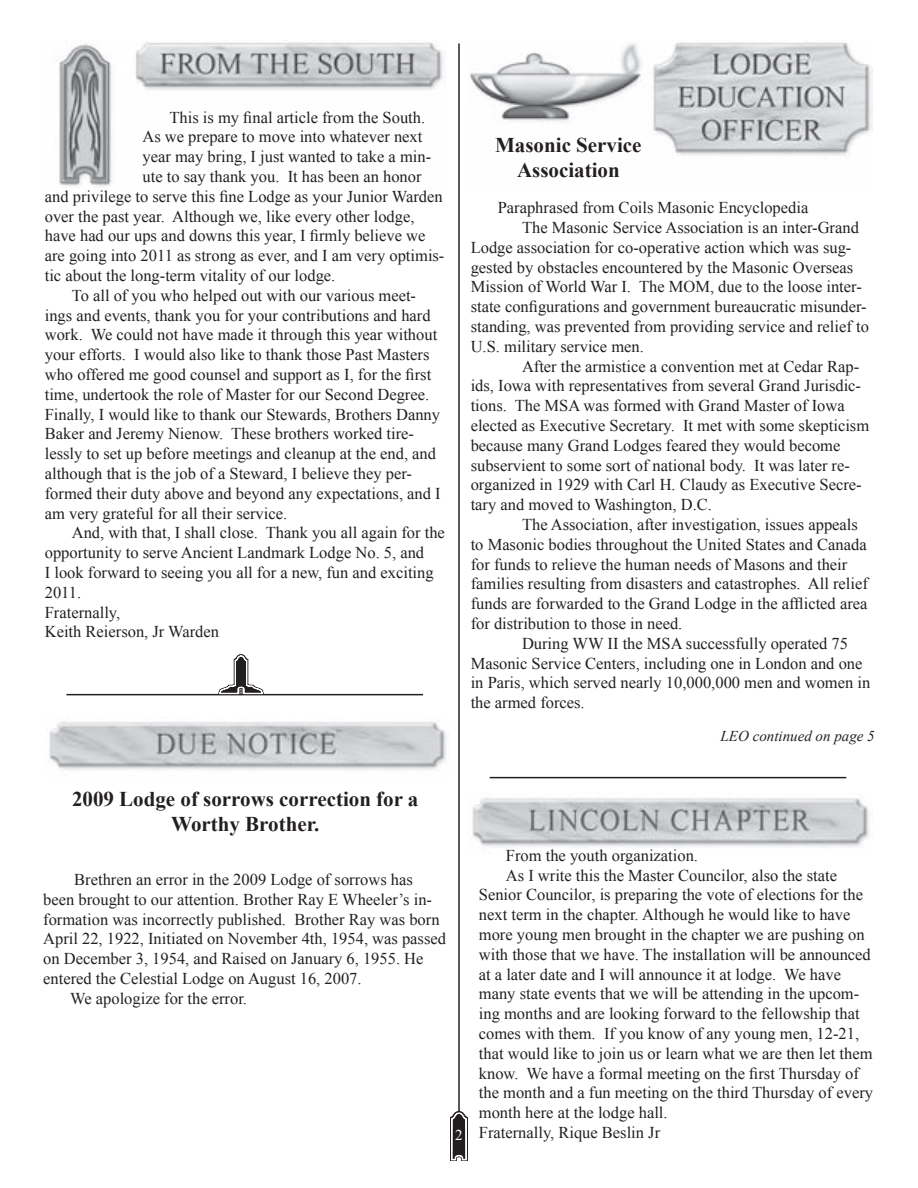
<style>
.page{position:relative;width:918px;height:1188px;background:#fff}
.page>*{position:absolute;margin:0;border:0;box-sizing:border-box;transform-origin:0 0}
.t1{font:700 21px/25.2px "Times New Roman";color:#231f20;text-align:center}
.t2{font:16.5px "Times New Roman";color:#231f20}
.t3{font:italic 15px "Times New Roman";color:#231f20}
.t4{font:15px "Times New Roman";color:#fff}
</style>
<div class="page">
<img style="left:469px;top:42px;width:404px;height:114px">
<img style="left:57px;top:42px;width:389px;height:145px">
<hr style="left:458px;top:44px;width:2px;height:1075px;background:#231f20">
<svg style="left:450px;top:1111px;width:18px;height:50px"></svg>
<hr style="left:66px;top:694px;width:357px;height:1px;background:#231f20">
<svg style="left:218px;top:654px;width:46px;height:41px"></svg>
<img style="left:49px;top:721px;width:398px;height:50px">
<hr style="left:490px;top:777px;width:356px;height:1px;background:#231f20">
<img style="left:472px;top:797px;width:398px;height:50px">
<p class="t2" style="left:170px;top:106px;width:257px">This is my final article from the South.</p>
<p class="t2" style="left:143px;top:126px;width:281px">As we prepare to move into whatever next</p>
<p class="t2" style="left:143px;top:146px;width:290px">year may bring, I just wanted to take a min-</p>
<p class="t2" style="left:143px;top:165px;width:281px">ute to say thank you. It has been an honor</p>
<p class="t2" style="left:45px;top:185px;width:399px">and privilege to serve this fine Lodge as your Junior Warden</p>
<p class="t2" style="left:45px;top:205px;width:371px">over the past year. Although we, like every other lodge,</p>
<p class="t2" style="left:45px;top:225px;width:382px">have had our ups and downs this year, I firmly believe we</p>
<p class="t2" style="left:45px;top:245px;width:401px">are going into 2011 as strong as ever, and I am very optimis-</p>
<p class="t2" style="left:45px;top:264px;width:292px">tic about the long-term vitality of our lodge.</p>
<p class="t2" style="left:72px;top:284px;width:346px">To all of you who helped out with our various meet-</p>
<p class="t2" style="left:45px;top:304px;width:387px">ings and events, thank you for your contributions and hard</p>
<p class="t2" style="left:45px;top:324px;width:394px">work. We could not have made it through this year without</p>
<p class="t2" style="left:45px;top:344px;width:386px">your efforts. I would also like to thank those Past Masters</p>
<p class="t2" style="left:45px;top:363px;width:388px">who offered me good counsel and support as I, for the first</p>
<p class="t2" style="left:45px;top:383px;width:386px">time, undertook the role of Master for our Second Degree.</p>
<p class="t2" style="left:45px;top:403px;width:397px">Finally, I would like to thank our Stewards, Brothers Danny</p>
<p class="t2" style="left:45px;top:423px;width:371px">Baker and Jeremy Nienow. These brothers worked tire-</p>
<p class="t2" style="left:45px;top:443px;width:393px">lessly to set up before meetings and cleanup at the end, and</p>
<p class="t2" style="left:45px;top:462px;width:369px">although that is the job of a Steward, I believe they per-</p>
<p class="t2" style="left:45px;top:482px;width:397px">formed their duty above and beyond any expectations, and I</p>
<p class="t2" style="left:45px;top:502px;width:244px">am very grateful for all their service.</p>
<p class="t2" style="left:72px;top:522px;width:375px">And, with that, I shall close. Thank you all again for the</p>
<p class="t2" style="left:45px;top:542px;width:381px">opportunity to serve Ancient Landmark Lodge No. 5, and</p>
<p class="t2" style="left:45px;top:561px;width:390px">I look forward to seeing you all for a new, fun and exciting</p>
<p class="t2" style="left:45px;top:581px;width:38px">2011.</p>
<p class="t2" style="left:45px;top:601px;width:77px">Fraternally,</p>
<p class="t2" style="left:45px;top:621px;width:176px">Keith Reierson, Jr Warden</p>
<p class="t1" style="left:495px;top:132px;width:148px">Masonic Service<br>Association</p>
<p class="t2" style="left:498px;top:197px;width:312px">Paraphrased from Coils Masonic Encyclopedia</p>
<p class="t2" style="left:522px;top:216px;width:338px">The Masonic Service Association is an inter-Grand</p>
<p class="t2" style="left:471px;top:236px;width:382px">Lodge association for co-operative action which was sug-</p>
<p class="t2" style="left:471px;top:256px;width:384px">gested by obstacles encountered by the Masonic Overseas</p>
<p class="t2" style="left:471px;top:276px;width:393px">Mission of World War I. The MOM, due to the loose inter-</p>
<p class="t2" style="left:471px;top:296px;width:397px">state configurations and government bureaucratic misunder-</p>
<p class="t2" style="left:471px;top:315px;width:400px">standing, was prevented from providing service and relief to</p>
<p class="t2" style="left:471px;top:335px;width:175px">U.S. military service men.</p>
<p class="t2" style="left:522px;top:355px;width:339px">After the armistice a convention met at Cedar Rap-</p>
<p class="t2" style="left:471px;top:375px;width:392px">ids, Iowa with representatives from several Grand Jurisdic-</p>
<p class="t2" style="left:471px;top:395px;width:376px">tions. The MSA was formed with Grand Master of Iowa</p>
<p class="t2" style="left:471px;top:414px;width:400px">elected as Executive Secretary. It met with some skepticism</p>
<p class="t2" style="left:471px;top:434px;width:371px">because many Grand Lodges feared they would become</p>
<p class="t2" style="left:471px;top:454px;width:381px">subservient to some sort of national body. It was later re-</p>
<p class="t2" style="left:471px;top:474px;width:393px">organized in 1929 with Carl H. Claudy as Executive Secre-</p>
<p class="t2" style="left:471px;top:494px;width:243px">tary and moved to Washington, D.C.</p>
<p class="t2" style="left:522px;top:513px;width:337px">The Association, after investigation, issues appeals</p>
<p class="t2" style="left:471px;top:533px;width:397px">to Masonic bodies throughout the United States and Canada</p>
<p class="t2" style="left:471px;top:553px;width:378px">for funds to relieve the human needs of Masons and their</p>
<p class="t2" style="left:471px;top:573px;width:399px">families resulting from disasters and catastrophes. All relief</p>
<p class="t2" style="left:471px;top:593px;width:398px">funds are forwarded to the Grand Lodge in the afflicted area</p>
<p class="t2" style="left:471px;top:612px;width:213px">for distribution to those in need.</p>
<p class="t2" style="left:522px;top:632px;width:328px">During WW II the MSA successfully operated 75</p>
<p class="t2" style="left:471px;top:652px;width:393px">Masonic Service Centers, including one in London and one</p>
<p class="t2" style="left:471px;top:672px;width:401px">in Paris, which served nearly 10,000,000 men and women in</p>
<p class="t2" style="left:471px;top:692px;width:116px">the armed forces.</p>
<p class="t3" style="left:721px;top:726px;width:156px">LEO continued on page 5</p>
<p class="t1" style="left:72px;top:786px;width:348px">2009 Lodge of sorrows correction for a<br>Worthy Brother.</p>
<p class="t2" style="left:74px;top:868px;width:340px">Brethren an error in the 2009 Lodge of sorrows has</p>
<p class="t2" style="left:43px;top:888px;width:390px">been brought to our attention. Brother Ray E Wheeler’s in-</p>
<p class="t2" style="left:43px;top:908px;width:398px">formation was incorrectly published. Brother Ray was born</p>
<p class="t2" style="left:43px;top:928px;width:404px">April 22, 1922, Initiated on November 4th, 1954, was passed</p>
<p class="t2" style="left:43px;top:948px;width:382px">on December 3, 1954, and Raised on January 6, 1955. He</p>
<p class="t2" style="left:43px;top:967px;width:320px">entered the Celestial Lodge on August 16, 2007.</p>
<p class="t2" style="left:70px;top:987px;width:178px">We apologize for the error.</p>
<p class="t4" style="left:455px;top:1125px;width:9px">2</p>
<p class="t2" style="left:506px;top:844px;width:194px">From the youth organization.</p>
<p class="t2" style="left:506px;top:864px;width:333px">As I write this the Master Councilor, also the state</p>
<p class="t2" style="left:479px;top:884px;width:386px">Senior Councilor, is preparing the vote of elections for the</p>
<p class="t2" style="left:479px;top:903px;width:373px">next term in the chapter. Although he would like to have</p>
<p class="t2" style="left:479px;top:923px;width:387px">more young men brought in the chapter we are pushing on</p>
<p class="t2" style="left:479px;top:943px;width:393px">with those that we have. The installation will be announced</p>
<p class="t2" style="left:479px;top:963px;width:364px">at a later date and I will announce it at lodge. We have</p>
<p class="t2" style="left:479px;top:983px;width:382px">many state events that we will be attending in the upcom-</p>
<p class="t2" style="left:479px;top:1002px;width:382px">ing months and are looking forward to the fellowship that</p>
<p class="t2" style="left:479px;top:1022px;width:382px">comes with them. If you know of any young men, 12-21,</p>
<p class="t2" style="left:479px;top:1042px;width:395px">that would like to join us or learn what we are then let them</p>
<p class="t2" style="left:479px;top:1062px;width:382px">know. We have a formal meeting on the first Thursday of</p>
<p class="t2" style="left:479px;top:1082px;width:396px">the month and a fun meeting on the third Thursday of every</p>
<p class="t2" style="left:479px;top:1101px;width:190px">month here at the lodge hall.</p>
<p class="t2" style="left:479px;top:1121px;width:183px">Fraternally, Rique Beslin Jr</p>
</div>
